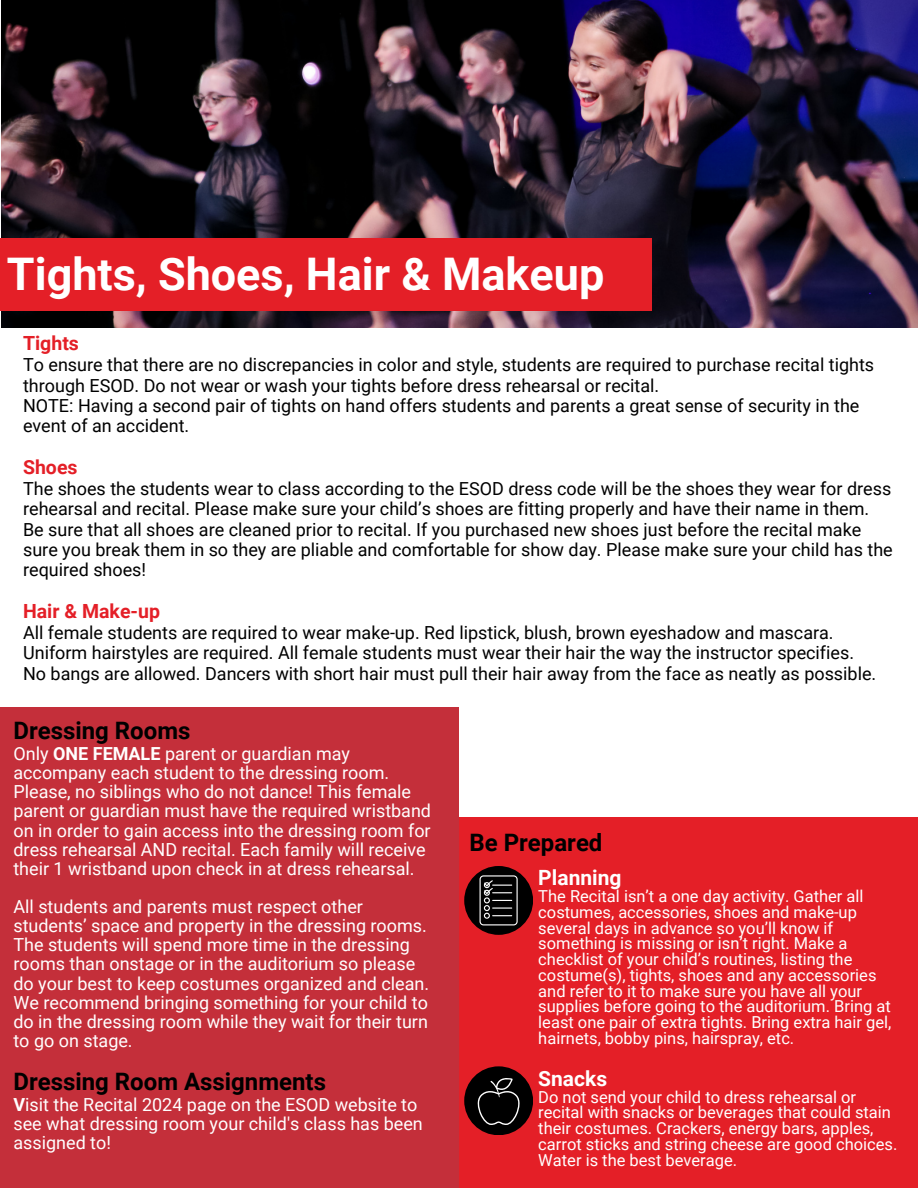
<style>
.page{position:relative;width:918px;height:1188px;background:#fff}
.page>*{position:absolute;margin:0;border:0;box-sizing:border-box;transform-origin:0 0}
.t1{font:700 45px "Roboto";color:#fff}
.t2{font:700 24px "Roboto";color:#000}
.t3{font:700 21px "Roboto";color:#fff}
.t4{font:700 19.5px "Roboto";color:#e41f27}
.t5{font:18px/20.2px "Roboto";color:#000}
.t6{font:18px/19.2px "Roboto";color:#fff}
.t7{font:16.5px/15.8px "Roboto";color:#fff}
.s1{font-weight:700}
</style>
<div class="page">
<img style="left:1px;top:0;width:917px;height:328px">
<div style="left:1px;top:817px;width:917px;height:371px;background:#e41f27"></div>
<div style="left:0;top:707px;width:459px;height:481px;background:#c42f3a"></div>
<div style="left:464px;top:866px;width:69px;height:69px;background:#000;border-radius:50%"></div>
<div style="left:0;top:238px;width:651px;height:73px;background:#e41f27"></div>
<svg style="left:480px;top:875px;width:38px;height:50px"></svg>
<div style="left:464px;top:1066px;width:69px;height:69px;background:#000;border-radius:50%"></div>
<svg style="left:477px;top:1078px;width:43px;height:47px"></svg>
<h1 class="t1" style="left:7px;top:248px;width:599px">Tights, Shoes, Hair &amp; Makeup</h1>
<p class="t4" style="left:23px;top:332px;width:57px">Tights</p>
<p class="t5" style="left:23px;top:355px;width:853px">To ensure that there are no discrepancies in color and style, students are required to purchase recital tights through ESOD. Do not wear or wash your tights before dress rehearsal or recital.</p>
<p class="t5" style="left:23px;top:396px;width:838px">NOTE: Having a second pair of tights on hand offers students and parents a great sense of security in the event of an accident.</p>
<p class="t4" style="left:23px;top:456px;width:56px">Shoes</p>
<p class="t5" style="left:23px;top:479px;width:871px">The shoes the students wear to class according to the ESOD dress code will be the shoes they wear for dress rehearsal and recital. Please make sure your child’s shoes are fitting properly and have their name in them.<br>Be sure that all shoes are cleaned prior to recital. If you purchased new shoes just before the recital make sure you break them in so they are pliable and comfortable for show day. Please make sure your child has the required shoes!</p>
<p class="t4" style="left:23px;top:600px;width:138px">Hair &amp; Make-up</p>
<p class="t5" style="left:23px;top:623px;width:833px">All female students are required to wear make-up. Red lipstick, blush, brown eyeshadow and mascara.<br>Uniform hairstyles are required. All female students must wear their hair the way the instructor specifies.</p>
<p class="t5" style="left:23px;top:663px;width:855px">No bangs are allowed. Dancers with short hair must pull their hair away from the face as neatly as possible.</p>
<p class="t2" style="left:13px;top:716px;width:179px">Dressing Rooms</p>
<p class="t6" style="left:13px;top:744px;width:419px">Only <span class="s1">ONE FEMALE</span> parent or guardian may accompany each student to the dressing room.<br>Please, no siblings who do not dance! This female parent or guardian must have the required wristband on in order to gain access into the dressing room for dress rehearsal AND recital. Each family will receive their 1 wristband upon check in at dress rehearsal.</p>
<p class="t6" style="left:13px;top:897px;width:417px">All students and parents must respect other students’ space and property in the dressing rooms.<br>The students will spend more time in the dressing rooms than onstage or in the auditorium so please do your best to keep costumes organized and clean.<br>We recommend bringing something for your child to do in the dressing room while they wait for their turn to go on stage.</p>
<p class="t2" style="left:13px;top:1067px;width:314px">Dressing Room Assignments</p>
<p class="t6" style="left:13px;top:1095px;width:411px"><span class="s1">V</span>isit the Recital 2024 page on the ESOD website to see what dressing room your child's class has been assigned to!</p>
<h2 class="t2" style="left:469px;top:829px;width:135px">Be Prepared</h2>
<p class="t3" style="left:538px;top:866px;width:85px">Planning</p>
<p class="t7" style="left:538px;top:889px;width:355px">The Recital isn’t a one day activity. Gather all costumes, accessories, shoes and make-up several days in advance so you’ll know if something is missing or isn’t right. Make a checklist of your child’s routines, listing the costume(s), tights, shoes and any accessories and refer to it to make sure you have all your supplies before going to the auditorium. Bring at least one pair of extra tights. Bring extra hair gel, hairnets, bobby pins, hairspray, etc.</p>
<p class="t3" style="left:538px;top:1066px;width:70px">Snacks</p>
<p class="t7" style="left:538px;top:1089px;width:361px">Do not send your child to dress rehearsal or recital with snacks or beverages that could stain their costumes. Crackers, energy bars, apples, carrot sticks and string cheese are good choices.<br>Water is the best beverage.</p>
</div>
